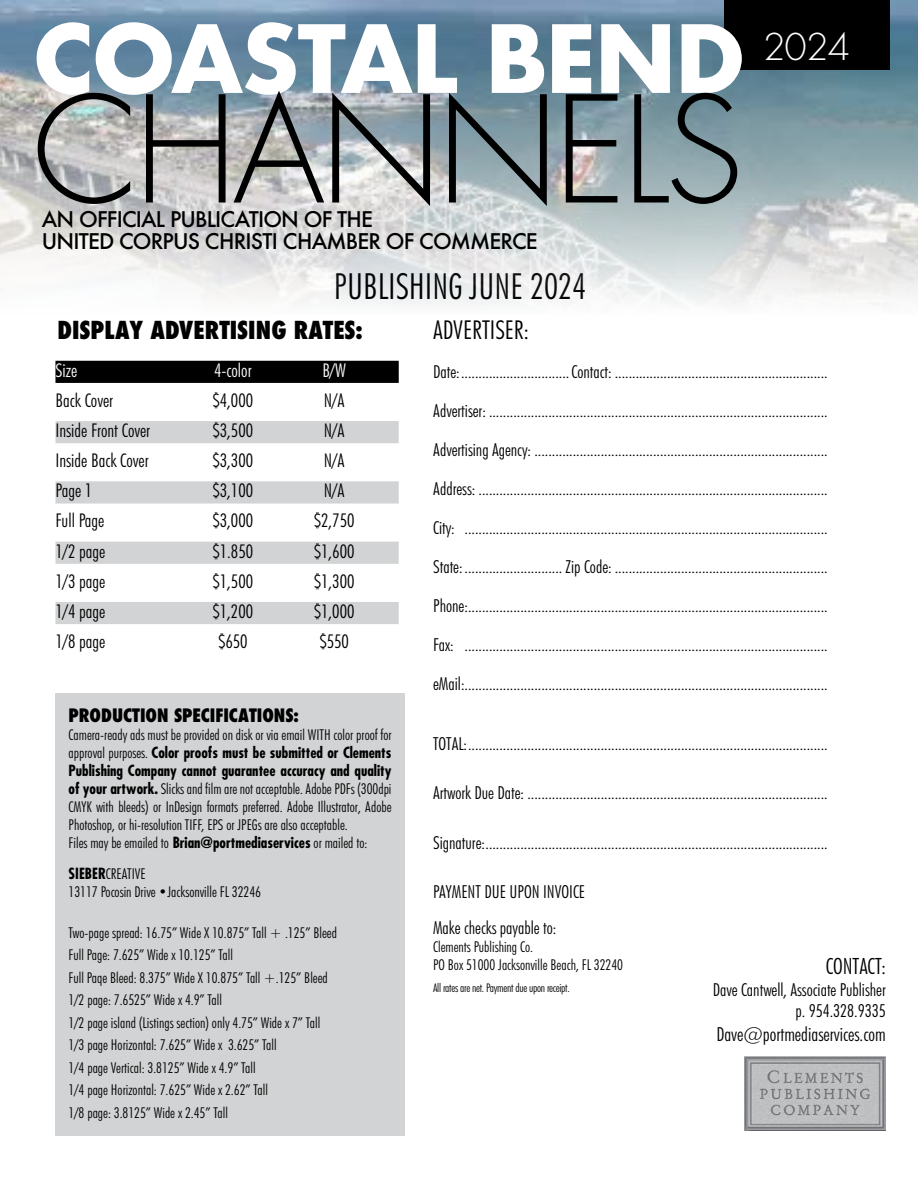
<style>
.page{position:relative;width:918px;height:1188px;background:#fff}
.page>*{position:absolute;margin:0;border:0;box-sizing:border-box;transform-origin:0 0}
.t1{font:300 143.55px "Futura Std";letter-spacing:-.03em;color:#000}
.t2{font:700 91.2px "Futura";letter-spacing:-.03em;color:#fff}
.t3{font:300 condensed 36.15px "Futura BT";color:#000}
.t4{font:300 36px "Futura Std";color:#fff}
.t5{font:300 condensed 26.1px "Futura BT";color:#000}
.t6{font:800 condensed 24.15px "Futura";color:#000}
.t7{font:300 condensed 22.5px "Futura BT";color:#000}
.t8{font:500 21px/22.5px "Futura";letter-spacing:-.04em;color:#000}
.t9{font:300 condensed 19.5px "Futura BT";color:#000}
.t10{font:300 condensed 19.05px "Futura BT";color:#000}
.t11{font:300 condensed 19.05px "Futura BT";color:#fff}
.t12{font:300 condensed 18px/39px "Futura BT";color:#000;text-align:justify}
.t13{font:800 condensed 18px "Futura";color:#000}
.t14{font:300 condensed 15px/22.5px "Futura BT";color:#000}
.t15{font:700 condensed 15px/18px "Futura Std";color:#000}
.t16{font:300 condensed 12px "Futura BT";letter-spacing:-.02em;color:#000}
.s1{font-family:"Futura BT";font-weight:300}
.s2{font-family:"Futura Std";font-weight:700}
</style>
<div class="page">
<img style="left:744px;top:1056px;width:142px;height:74px">
<div style="left:55px;top:361px;width:344px;height:22px;background:#000"></div>
<div style="left:55px;top:421px;width:344px;height:22px;background:#d1d3d4"></div>
<div style="left:55px;top:481px;width:344px;height:23px;background:#d1d3d4"></div>
<div style="left:55px;top:542px;width:344px;height:22px;background:#d1d3d4"></div>
<div style="left:55px;top:602px;width:344px;height:22px;background:#d1d3d4"></div>
<img style="left:0;top:0;width:918px;height:304px">
<div style="left:724px;top:0;width:165px;height:70px;background:#000"></div>
<div style="left:55px;top:693px;width:350px;height:443px;background:#d1d3d4"></div>
<h2 class="t2" style="left:33px;top:-7px;width:715px">COASTAL BEND</h2>
<h1 class="t1" style="left:33px;top:63px;width:712px">CHANNELS</h1>
<p class="t8" style="left:42px;top:208px;width:497px">AN OFFICIAL PUBLICATION OF THE<br>UNITED CORPUS CHRISTI CHAMBER OF COMMERCE</p>
<h3 class="t3" style="left:334px;top:264px;width:254px">PUBLISHING JUNE 2024</h3>
<h3 class="t4" style="left:763px;top:25px;width:89px">2024</h3>
<h3 class="t6" style="left:57px;top:313px;width:307px">DISPLAY ADVERTISING RATES:</h3>
<p class="t11" style="left:55px;top:358px;width:23px">Size</p>
<p class="t11" style="left:214px;top:358px;width:39px">4-color</p>
<p class="t11" style="left:322px;top:358px;width:25px">B/W</p>
<p class="t10" style="left:55px;top:388px;width:59px">Back Cover</p>
<p class="t10" style="left:213px;top:388px;width:42px">$4,000</p>
<p class="t10" style="left:324px;top:388px;width:22px">N/A</p>
<p class="t10" style="left:55px;top:419px;width:96px">Inside Front Cover</p>
<p class="t10" style="left:213px;top:419px;width:42px">$3,500</p>
<p class="t10" style="left:324px;top:419px;width:22px">N/A</p>
<p class="t10" style="left:55px;top:449px;width:95px">Inside Back Cover</p>
<p class="t10" style="left:213px;top:449px;width:42px">$3,300</p>
<p class="t10" style="left:324px;top:449px;width:22px">N/A</p>
<p class="t10" style="left:55px;top:479px;width:38px">Page 1</p>
<p class="t10" style="left:213px;top:479px;width:42px">$3,100</p>
<p class="t10" style="left:324px;top:479px;width:22px">N/A</p>
<p class="t10" style="left:55px;top:509px;width:50px">Full Page</p>
<p class="t10" style="left:213px;top:509px;width:42px">$3,000</p>
<p class="t10" style="left:314px;top:509px;width:42px">$2,750</p>
<p class="t10" style="left:55px;top:539px;width:51px">1/2 page</p>
<p class="t10" style="left:213px;top:539px;width:42px">$1.850</p>
<p class="t10" style="left:314px;top:539px;width:42px">$1,600</p>
<p class="t10" style="left:55px;top:569px;width:51px">1/3 page</p>
<p class="t10" style="left:213px;top:569px;width:42px">$1,500</p>
<p class="t10" style="left:314px;top:569px;width:42px">$1,300</p>
<p class="t10" style="left:55px;top:600px;width:51px">1/4 page</p>
<p class="t10" style="left:213px;top:600px;width:42px">$1,200</p>
<p class="t10" style="left:314px;top:600px;width:42px">$1,000</p>
<p class="t10" style="left:55px;top:630px;width:51px">1/8 page</p>
<p class="t10" style="left:218px;top:630px;width:31px">$650</p>
<p class="t10" style="left:319px;top:630px;width:31px">$550</p>
<p class="t13" style="left:69px;top:703px;width:232px">PRODUCTION SPECIFICATIONS:</p>
<p class="t14" style="left:69px;top:723px;width:324px">Camera-ready ads must be provided on disk or via email WITH color proof for</p>
<p class="t15" style="left:69px;top:743px;width:324px"><span class="s1">approval purposes.</span> Color proofs must be submitted or Clements<br>Publishing Company cannot guarantee accuracy and quality</p>
<p class="t14" style="left:69px;top:779px;width:324px;line-height:18px"><span class="s2">of your artwork.</span> Slicks and film are not acceptable. Adobe PDFs (300dpi CMYK with bleeds) or InDesign formats preferred. Adobe Illustrator, Adobe Photoshop, or hi-resolution TIFF, EPS or JPEGs are also acceptable.<br>Files may be emailed to <span class="s2">Brian@portmediaservices</span> or mailed to:</p>
<p class="t14" style="left:69px;top:865px;width:194px;line-height:18px"><span class="s2">SIEBER</span>CREATIVE<br>13117 Pocosin Drive •Jacksonville FL 32246</p>
<p class="t14" style="left:69px;top:921px;width:270px">Two-page spread: 16.75” Wide X 10.875” Tall + .125” Bleed Full Page: 7.625” Wide x 10.125” Tall<br>Full Paqe Bleed: 8.375” Wide X 10.875” Tall +.125” Bleed 1/2 page: 7.6525” Wide x 4.9” Tall<br>1/2 page island (Listings section) only 4.75” Wide x 7” Tall 1/3 page Horizontal: 7.625” Wide x 3.625” Tall<br>1/4 page Vertical: 3.8125” Wide x 4.9” Tall<br>1/4 page Horizontal: 7.625” Wide x 2.62” Tall<br>1/8 page: 3.8125” Wide x 2.45” Tall</p>
<h3 class="t5" style="left:433px;top:313px;width:97px">ADVERTISER:</h3>
<p class="t12" style="left:433px;top:352px;width:396px">Date:...............................Contact: .............................................................<br>Advertiser: .................................................................................................<br>Advertising Agency: ....................................................................................<br>Address: ....................................................................................................<br>City: ........................................................................................................<br>State:............................ Zip Code: .............................................................<br>Phone:.......................................................................................................<br>Fax: ........................................................................................................ eMail:........................................................................................................</p>
<p class="t12" style="left:433px;top:724px;width:396px">TOTAL:.......................................................................................................</p>
<p class="t12" style="left:433px;top:773px;width:396px">Artwork Due Date: ......................................................................................</p>
<p class="t12" style="left:433px;top:823px;width:396px">Signature:..................................................................................................</p>
<p class="t12" style="left:433px;top:874px;width:154px;line-height:36px">PAYMENT DUE UPON INVOICE<br>Make checks payable to:</p>
<p class="t14" style="left:433px;top:938px;width:191px;line-height:18px">Clements Publishing Co.<br>PO Box 51000 Jacksonville Beach, FL 32240</p>
<p class="t16" style="left:433px;top:980px;width:138px">All rates are net. Payment due upon receipt.</p>
<p class="t7" style="left:826px;top:952px;width:62px">CONTACT:</p>
<p class="t12" style="left:713px;top:978px;width:175px;line-height:21.6px;text-align:right">Dave Cantwell, Associate Publisher p. 954.328.9335</p>
<p class="t9" style="left:717px;top:1022px;width:171px">Dave@portmediaservices.com</p>
</div>
